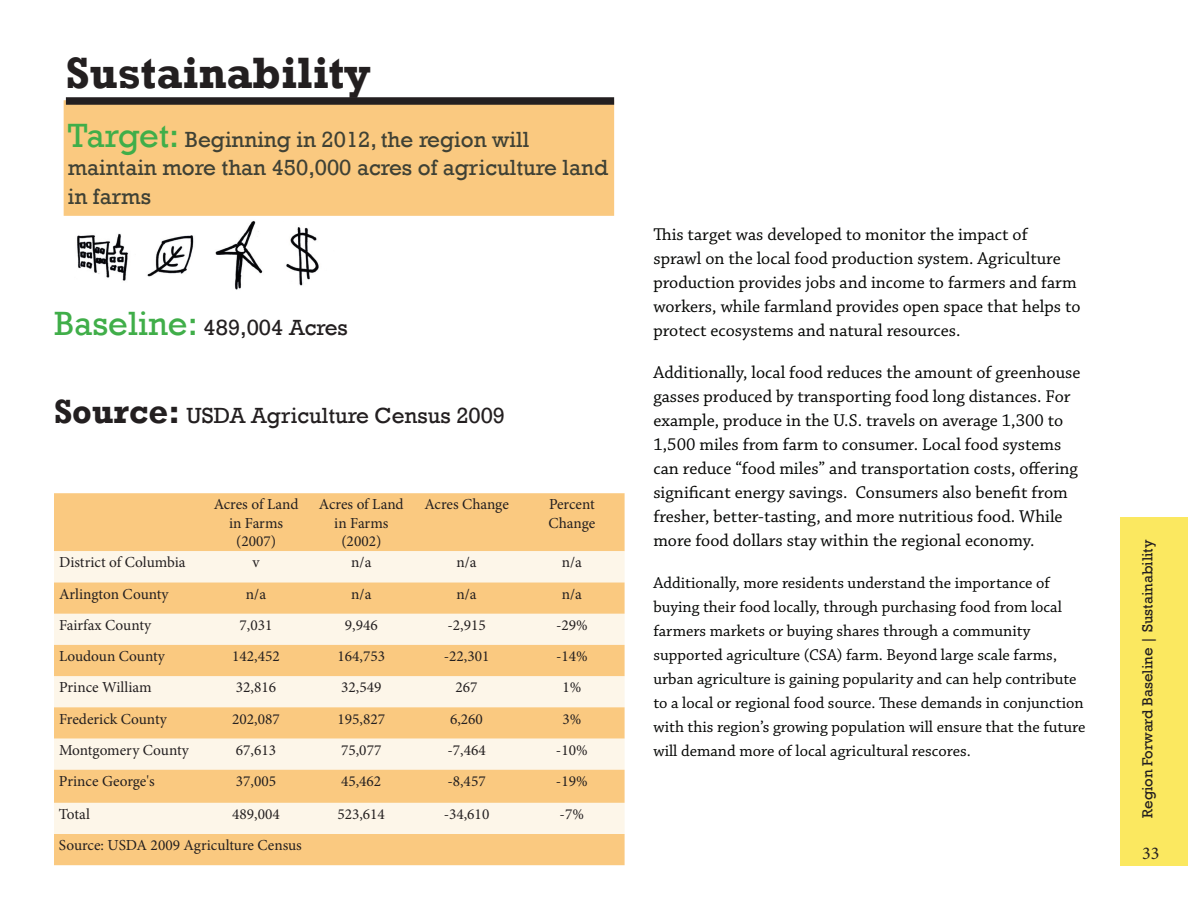
<style>
.page{position:relative;width:1188px;height:918px;background:#fff}
.page>*{position:absolute;margin:0;border:0;box-sizing:border-box;transform-origin:0 0}
.t1{font:700 45px "Rockwell";color:#231f20}
.t2{font:22.5px/28.5px "Rockwell";color:#3f4135}
.t3{font:22.5px "Rockwell";color:#231f20}
.t4{font:18px/24px "Chaparral Pro";color:#040503}
.t5{font:18px "Minion Pro";color:#231f20}
.t6{font:16.5px/24px "Chaparral Pro";color:#040503}
.t7{font:15.3px/18.3px "Minion Pro";color:#231f20;text-align:center}
.t8{font:15px "Rockwell";color:#231f20}
.s1{font-size:34.5px;color:#40ae49}
.s2{font-weight:700;font-size:34.5px}
</style>
<div class="page">
<div style="left:1120px;top:518px;width:68px;height:348px;background:#fbe860"></div>
<div style="left:64px;top:100px;width:550px;height:116px;background:#fac980;border:2px solid #fac980"></div>
<div style="left:66px;top:97px;width:548px;height:8px;background:#231f20"></div>
<img style="left:77px;top:233px;width:51px;height:48px">
<img style="left:147px;top:235px;width:47px;height:42px">
<img style="left:215px;top:220px;width:48px;height:70px">
<img style="left:286px;top:227px;width:33px;height:59px">
<div style="left:54px;top:493px;width:571px;height:58px;background:#fac980"></div>
<div style="left:54px;top:551px;width:571px;height:31px;background:#fdf6e9"></div>
<svg style="left:54px;top:582px;width:571px;height:283px;background:#fbdcae"></svg>
<h1 class="t1" style="left:66px;top:46px;width:307px">Sustainability</h1>
<p class="t2" style="left:68px;top:126px;width:542px"><span class="s1">Target:</span> Beginning in 2012, the region will maintain more than 450,000 acres of agriculture land in farms</p>
<p class="t3" style="left:54px;top:315px;width:295px"><span class="s1">Baseline:</span> 489,004 Acres</p>
<p class="t3" style="left:54px;top:403px;width:453px"><span class="s2">Source:</span> USDA Agriculture Census 2009</p>
<p class="t7" style="left:214px;top:495px;width:86px">Acres of Land in Farms (2007)</p>
<p class="t7" style="left:319px;top:495px;width:86px">Acres of Land in Farms (2002)</p>
<p class="t7" style="left:424px;top:495px;width:86px">Acres Change</p>
<p class="t7" style="left:549px;top:495px;width:48px;text-align:left">Percent<br>Change</p>
<p class="t7" style="left:59px;top:554px;width:128px">District of Columbia</p>
<p class="t7" style="left:253px;top:554px;width:9px">v</p>
<p class="t7" style="left:351px;top:554px;width:22px">n/a</p>
<p class="t7" style="left:457px;top:554px;width:22px">n/a</p>
<p class="t7" style="left:562px;top:554px;width:22px">n/a</p>
<p class="t7" style="left:59px;top:585px;width:111px">Arlington County</p>
<p class="t7" style="left:246px;top:585px;width:22px">n/a</p>
<p class="t7" style="left:351px;top:585px;width:22px">n/a</p>
<p class="t7" style="left:457px;top:585px;width:22px">n/a</p>
<p class="t7" style="left:562px;top:585px;width:22px">n/a</p>
<p class="t7" style="left:59px;top:616px;width:94px">Fairfax County</p>
<p class="t7" style="left:240px;top:616px;width:34px">7,031</p>
<p class="t7" style="left:345px;top:616px;width:34px">9,946</p>
<p class="t7" style="left:447px;top:616px;width:40px">-2,915</p>
<p class="t7" style="left:556px;top:616px;width:33px">-29%</p>
<p class="t7" style="left:59px;top:647px;width:107px">Loudoun County</p>
<p class="t7" style="left:232px;top:647px;width:49px">142,452</p>
<p class="t7" style="left:338px;top:647px;width:49px">164,753</p>
<p class="t7" style="left:444px;top:647px;width:47px">-22,301</p>
<p class="t7" style="left:556px;top:647px;width:33px">-14%</p>
<p class="t7" style="left:59px;top:678px;width:94px">Prince William</p>
<p class="t7" style="left:236px;top:678px;width:42px">32,816</p>
<p class="t7" style="left:341px;top:678px;width:42px">32,549</p>
<p class="t7" style="left:456px;top:678px;width:24px">267</p>
<p class="t7" style="left:562px;top:678px;width:20px">1%</p>
<p class="t7" style="left:59px;top:710px;width:109px">Frederick County</p>
<p class="t7" style="left:232px;top:710px;width:49px">202,087</p>
<p class="t7" style="left:337px;top:710px;width:49px">195,827</p>
<p class="t7" style="left:450px;top:710px;width:34px">6,260</p>
<p class="t7" style="left:562px;top:710px;width:20px">3%</p>
<p class="t7" style="left:59px;top:741px;width:131px">Montgomery County</p>
<p class="t7" style="left:236px;top:741px;width:42px">67,613</p>
<p class="t7" style="left:341px;top:741px;width:42px">75,077</p>
<p class="t7" style="left:447px;top:741px;width:40px">-7,464</p>
<p class="t7" style="left:556px;top:741px;width:33px">-10%</p>
<p class="t7" style="left:59px;top:772px;width:97px">Prince George's</p>
<p class="t7" style="left:236px;top:772px;width:42px">37,005</p>
<p class="t7" style="left:341px;top:772px;width:42px">45,462</p>
<p class="t7" style="left:447px;top:772px;width:40px">-8,457</p>
<p class="t7" style="left:556px;top:772px;width:33px">-19%</p>
<p class="t7" style="left:59px;top:805px;width:32px">Total</p>
<p class="t7" style="left:232px;top:805px;width:49px">489,004</p>
<p class="t7" style="left:337px;top:805px;width:49px">523,614</p>
<p class="t7" style="left:444px;top:805px;width:47px">-34,610</p>
<p class="t7" style="left:560px;top:805px;width:26px">-7%</p>
<p class="t7" style="left:59px;top:836px;width:244px">Source: USDA 2009 Agriculture Census</p>
<p class="t4" style="left:653px;top:223px;width:429px">This target was developed to monitor the impact of<br>sprawl on the local food production system. Agriculture production provides jobs and income to farmers and farm workers, while farmland provides open space that helps to protect ecosystems and natural resources.</p>
<p class="t4" style="left:653px;top:361px;width:429px">Additionally, local food reduces the amount of greenhouse gasses produced by transporting food long distances. For example, produce in the U.S. travels on average 1,300 to 1,500 miles from farm to consumer. Local food systems can reduce “food miles” and transportation costs, offering significant energy savings. Consumers also benefit from fresher, better-tasting, and more nutritious food. While more food dollars stay within the regional economy.</p>
<p class="t6" style="left:653px;top:572px;width:434px">Additionally, more residents understand the importance of buying their food locally, through purchasing food from local farmers markets or buying shares through a community supported agriculture (CSA) farm. Beyond large scale farms, urban agriculture is gaining popularity and can help contribute to a local or regional food source. These demands in conjunction with this region’s growing population will ensure that the future will demand more of local agricultural rescores.</p>
<p class="t8" style="left:1139px;top:818px;width:280px;rotate:-90deg">Region Forward Baseline | Sustainability</p>
<p class="t5" style="left:1142px;top:841px;width:19px">33</p>
</div>
